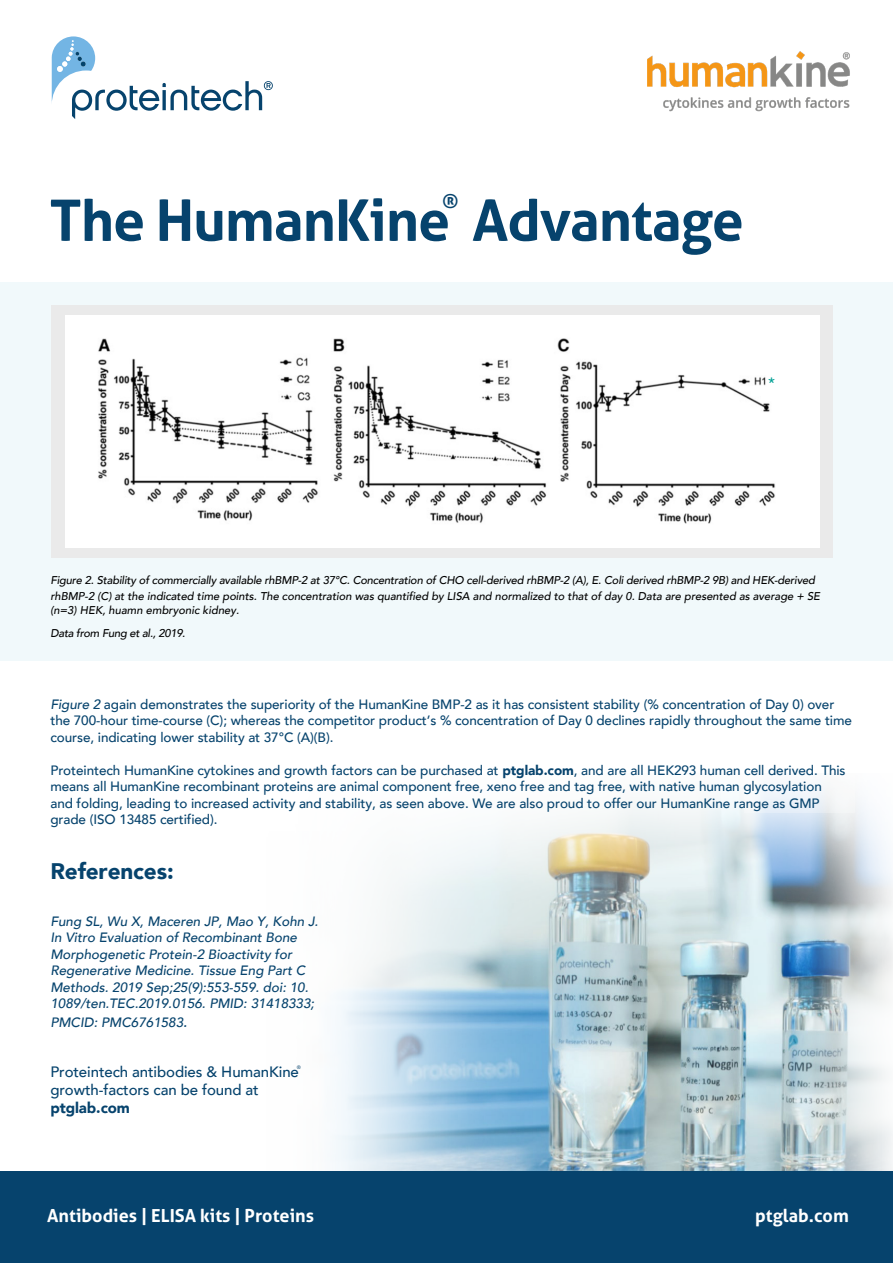
<style>
.page{position:relative;width:893px;height:1263px;background:#fff}
.page>*{position:absolute;margin:0;border:0;box-sizing:border-box;transform-origin:0 0}
.t1{font:700 57px "Aller";letter-spacing:-.02em;color:#06436d}
.t2{font:900 22.5px "Avenir";letter-spacing:-.005em;color:#06436d}
.t3{font:700 19.35px "Aller";color:#06436d}
.t4{font:700 18px "Aller";color:#fff}
.t5{font:500 15px/18px "Avenir";letter-spacing:-.005em;color:#06436d}
.t6{font:900 15px "Avenir";letter-spacing:-.005em;color:#06436d}
.t7{font:500 15px "Avenir";color:#00a095}
.t8{font:500 13.5px/16.5px "Avenir";letter-spacing:-.005em;color:#06436d}
.t9{font:italic 500 13.5px/16.5px "Avenir";color:#06436d}
.t10{font:italic 500 11.25px/15.8px "Avenir";letter-spacing:-.005em;color:#000}
.t11{font:4.8px "Aller";color:#06436d}
.s1{font-style:italic}
.s2{font-weight:900}
.s3{font-size:15px}
</style>
<div class="page">
<img style="left:333px;top:797px;width:560px;height:374px">
<div style="left:0;top:282px;width:893px;height:378px;background:#f1f9fb"></div>
<div style="left:0;top:1171px;width:893px;height:92px;background:#06436d"></div>
<svg style="left:52px;top:36px;width:221px;height:83px"></svg>
<div style="left:52px;top:306px;width:781px;height:252px;background:#eaeaea"></div>
<div style="left:65px;top:316px;width:755px;height:232px;background:#fff"></div>
<img style="left:98px;top:338px;width:677px;height:186px">
<div style="left:745px;top:755px;width:110px;height:58px;background:linear-gradient(to bottom,#fff,#ecf1f7)"></div>
<img style="left:647px;top:52px;width:203px;height:59px">
<h3 class="t3" style="left:442px;top:189px;width:17px">®</h3>
<h1 class="t1" style="left:49px;top:185px;width:696px">The HumanKine Advantage</h1>
<p class="t7" style="left:768px;top:370px;width:8px">*</p>
<p class="t10" style="left:50px;top:573px;width:771px">Figure 2. Stability of commercially available rhBMP-2 at 37°C. Concentration of CHO cell-derived rhBMP-2 (A), E. Coli derived rhBMP-2 9B) and HEK-derived rhBMP-2 (C) at the indicated time points. The concentration was quantified by LISA and normalized to that of day 0. Data are presented as average + SE</p>
<p class="t10" style="left:50px;top:599px;width:190px;line-height:23.2px">(n=3) HEK, huamn embryonic kidney.<br>Data from Fung et al., 2019.</p>
<p class="t8" style="left:50px;top:695px;width:803px"><span class="s1">Figure 2</span> again demonstrates the superiority of the HumanKine BMP-2 as it has consistent stability (% concentration of Day 0) over the 700-hour time-course (C); whereas the competitor product’s % concentration of Day 0 declines rapidly throughout the same time course, indicating lower stability at 37°C (A)(B).</p>
<p class="t8" style="left:50px;top:761px;width:797px">Proteintech HumanKine cytokines and growth factors can be purchased at <span class="s2">ptglab.com</span>, and are all HEK293 human cell derived. This means all HumanKine recombinant proteins are animal component free, xeno free and tag free, with native human glycosylation and folding, leading to increased activity and stability, as seen above. We are also proud to offer our HumanKine range as GMP grade (ISO 13485 certified).</p>
<h2 class="t2" style="left:50px;top:852px;width:125px">References:</h2>
<p class="t9" style="left:50px;top:913px;width:269px">Fung SL, Wu X, Maceren JP, Mao Y, Kohn J.<br>In Vitro Evaluation of Recombinant Bone Morphogenetic Protein-2 Bioactivity for Regenerative Medicine. Tissue Eng Part C Methods. 2019 Sep;25(9):553-559. doi: 10.<br>1089/ten.TEC.2019.0156. PMID: 31418333;</p>
<p class="t9" style="left:50px;top:1014px;width:138px">PMCID: PMC6761583<span class="s3">.</span></p>
<p class="t5" style="left:50px;top:1062px;width:250px">Proteintech antibodies &amp; HumanKine growth-factors can be found at</p>
<p class="t6" style="left:50px;top:1095px;width:81px">ptglab.com</p>
<p class="t11" style="left:297px;top:1064px;width:6px">®</p>
<h3 class="t4" style="left:47px;top:1205px;width:268px">Antibodies | ELISA kits | Proteins</h3>
<h3 class="t4" style="left:755px;top:1205px;width:95px">ptglab.com</h3>
</div>
